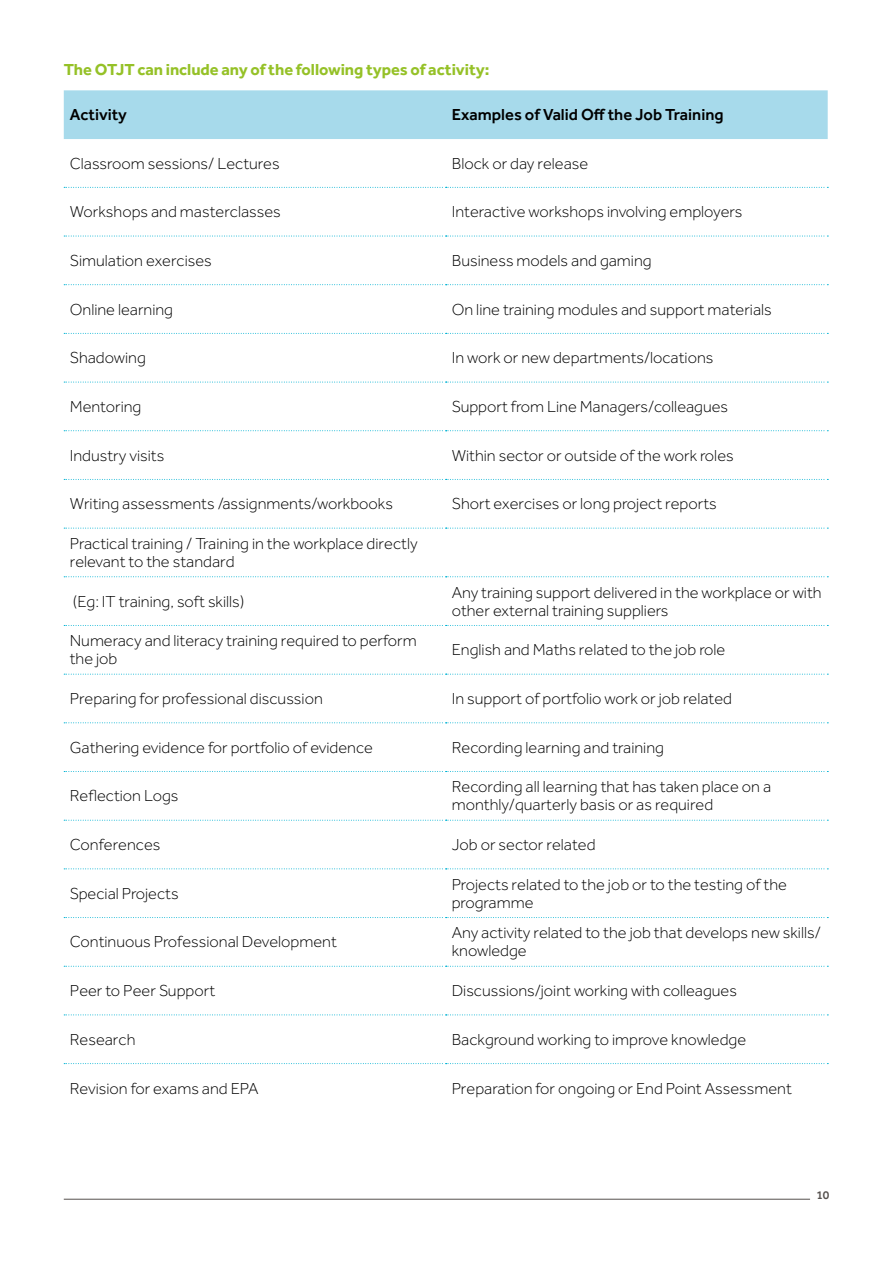
<style>
.page{position:relative;width:893px;height:1263px;background:#fff}
.page>*{position:absolute;margin:0;border:0;box-sizing:border-box;transform-origin:0 0}
.t1{font:300 16.5px/18px "Effra";color:#000}
.t2{font:700 16.5px "Effra";letter-spacing:-.005em;color:#95c127}
.t3{font:500 16.5px "Effra";color:#000}
.t4{font:500 12px "Effra";color:#56514e}
</style>
<div class="page">
<hr style="left:64px;top:1199px;width:746px;height:1px;background:#56514e">
<div style="left:64px;top:90px;width:764px;height:49px;background:#a7daeb"></div>
<svg style="left:64px;top:187px;width:764px;height:1px"></svg>
<svg style="left:64px;top:236px;width:764px;height:1px"></svg>
<svg style="left:64px;top:284px;width:764px;height:1px"></svg>
<svg style="left:64px;top:333px;width:764px;height:1px"></svg>
<svg style="left:64px;top:382px;width:764px;height:1px"></svg>
<svg style="left:64px;top:430px;width:764px;height:1px"></svg>
<svg style="left:64px;top:479px;width:764px;height:1px"></svg>
<svg style="left:64px;top:528px;width:764px;height:1px"></svg>
<svg style="left:64px;top:576px;width:764px;height:1px"></svg>
<svg style="left:64px;top:625px;width:764px;height:1px"></svg>
<svg style="left:64px;top:674px;width:764px;height:1px"></svg>
<svg style="left:64px;top:722px;width:764px;height:1px"></svg>
<svg style="left:64px;top:771px;width:764px;height:1px"></svg>
<svg style="left:64px;top:820px;width:764px;height:1px"></svg>
<svg style="left:64px;top:868px;width:764px;height:1px"></svg>
<svg style="left:64px;top:917px;width:764px;height:1px"></svg>
<svg style="left:64px;top:966px;width:764px;height:1px"></svg>
<svg style="left:64px;top:1014px;width:764px;height:1px"></svg>
<svg style="left:64px;top:1063px;width:764px;height:1px"></svg>
<p class="t2" style="left:64px;top:59px;width:427px">The OTJT can include any of the following types of activity:</p>
<p class="t3" style="left:70px;top:105px;width:59px">Activity</p>
<p class="t3" style="left:452px;top:105px;width:273px">Examples of Valid Off the Job Training</p>
<p class="t1" style="left:70px;top:154px;width:211px">Classroom sessions/ Lectures</p>
<p class="t1" style="left:452px;top:154px;width:138px">Block or day release</p>
<p class="t1" style="left:70px;top:203px;width:213px">Workshops and masterclasses</p>
<p class="t1" style="left:452px;top:203px;width:292px">Interactive workshops involving employers</p>
<p class="t1" style="left:70px;top:251px;width:144px">Simulation exercises</p>
<p class="t1" style="left:452px;top:251px;width:201px">Business models and gaming</p>
<p class="t1" style="left:70px;top:300px;width:105px">Online learning</p>
<p class="t1" style="left:452px;top:300px;width:322px">On line training modules and support materials</p>
<p class="t1" style="left:70px;top:349px;width:78px">Shadowing</p>
<p class="t1" style="left:452px;top:349px;width:263px">In work or new departments/locations</p>
<p class="t1" style="left:70px;top:397px;width:73px">Mentoring</p>
<p class="t1" style="left:452px;top:397px;width:278px">Support from Line Managers/colleagues</p>
<p class="t1" style="left:70px;top:446px;width:96px">Industry visits</p>
<p class="t1" style="left:452px;top:446px;width:283px">Within sector or outside of the work roles</p>
<p class="t1" style="left:70px;top:495px;width:325px">Writing assessments /assignments/workbooks</p>
<p class="t1" style="left:452px;top:495px;width:267px">Short exercises or long project reports</p>
<p class="t1" style="left:70px;top:534px;width:349px">Practical training / Training in the workplace directly relevant to the standard</p>
<p class="t1" style="left:73px;top:592px;width:173px">(Eg: IT training, soft skills)</p>
<p class="t1" style="left:452px;top:583px;width:371px">Any training support delivered in the workplace or with other external training suppliers</p>
<p class="t1" style="left:70px;top:632px;width:348px">Numeracy and literacy training required to perform the job</p>
<p class="t1" style="left:452px;top:641px;width:275px">English and Maths related to the job role</p>
<p class="t1" style="left:70px;top:689px;width:255px">Preparing for professional discussion</p>
<p class="t1" style="left:452px;top:689px;width:282px">In support of portfolio work or job related</p>
<p class="t1" style="left:70px;top:738px;width:305px">Gathering evidence for portfolio of evidence</p>
<p class="t1" style="left:452px;top:738px;width:214px">Recording learning and training</p>
<p class="t1" style="left:70px;top:787px;width:110px">Reflection Logs</p>
<p class="t1" style="left:452px;top:778px;width:321px">Recording all learning that has taken place on a monthly/quarterly basis or as required</p>
<p class="t1" style="left:70px;top:835px;width:92px">Conferences</p>
<p class="t1" style="left:452px;top:835px;width:145px">Job or sector related</p>
<p class="t1" style="left:70px;top:884px;width:110px">Special Projects</p>
<p class="t1" style="left:452px;top:875px;width:337px">Projects related to the job or to the testing of the programme</p>
<p class="t1" style="left:70px;top:933px;width:269px">Continuous Professional Development</p>
<p class="t1" style="left:452px;top:924px;width:371px">Any activity related to the job that develops new skills/ knowledge</p>
<p class="t1" style="left:70px;top:981px;width:147px">Peer to Peer Support</p>
<p class="t1" style="left:452px;top:981px;width:287px">Discussions/joint working with colleagues</p>
<p class="t1" style="left:70px;top:1030px;width:67px">Research</p>
<p class="t1" style="left:452px;top:1030px;width:296px">Background working to improve knowledge</p>
<p class="t1" style="left:70px;top:1079px;width:190px">Revision for exams and EPA</p>
<p class="t1" style="left:452px;top:1079px;width:342px">Preparation for ongoing or End Point Assessment</p>
<p class="t4" style="left:816px;top:1188px;width:14px">10</p>
</div>
